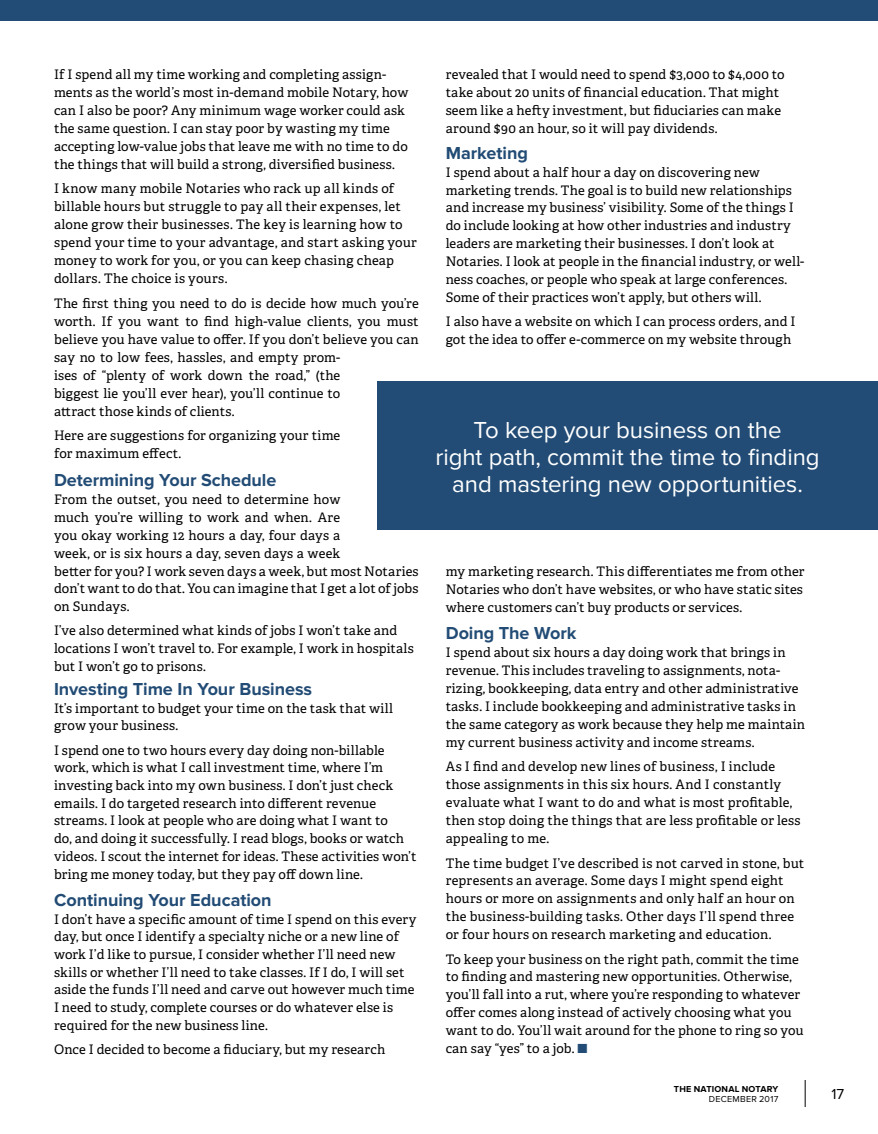
<style>
.page{position:relative;width:878px;height:1134px;background:#fff}
.page>*{position:absolute;margin:0;border:0;box-sizing:border-box;transform-origin:0 0}
.t1{font:24px/27px "Proxima Nova";letter-spacing:-.005em;color:#fff;text-align:center}
.t2{font:700 18px "Proxima Nova";letter-spacing:-.005em;color:#224c75}
.t3{font:15px "Proxima Nova";color:#000}
.t4{font:13.2px/17.9px "Adelle PE";letter-spacing:.01em;color:#000}
.t5{font:700 9px "Proxima Nova";letter-spacing:.025em;color:#000}
.t6{font:9px "Proxima Nova";letter-spacing:.03em;color:#000}
.s1{color:#224c75}
</style>
<div class="page">
<svg style="left:804px;top:1080px;width:1px;height:27px"></svg>
<div style="left:0;top:0;width:878px;height:21px;background:#224c75"></div>
<div style="left:377px;top:381px;width:501px;height:148px;background:#224c75"></div>
<p class="t4" style="left:54px;top:65px;width:356px">If I spend all my time working and completing assign&shy;ments as the world’s most in-demand mobile Notary, how can I also be poor? Any minimum wage worker could ask the same question. I can stay poor by wasting my time accepting low-value jobs that leave me with no time to do the things that will build a strong, diversified business.</p>
<p class="t4" style="left:54px;top:179px;width:364px">I know many mobile Notaries who rack up all kinds of billable hours but struggle to pay all their expenses, let alone grow their businesses. The key is learning how to spend your time to your advantage, and start asking your money to work for you, or you can keep chasing cheap dollars. The choice is yours.</p>
<p class="t4" style="left:54px;top:294px;width:366px">The first thing you need to do is decide how much you’re worth. If you want to find high-value clients, you must believe you have value to offer. If you don’t believe you can say no to low fees, hassles, and empty prom-<br>ises of “plenty of work down the road,” (the<br>biggest lie you’ll ever hear), you’ll continue to<br>attract those kinds of clients.</p>
<p class="t4" style="left:54px;top:426px;width:288px">Here are suggestions for organizing your time for maximum effect.</p>
<h2 class="t2" style="left:54px;top:469px;width:224px">Determining Your Schedule</h2>
<p class="t4" style="left:54px;top:490px;width:366px">From the outset, you need to determine how<br>much you’re willing to work and when. Are<br>you okay working 12 hours a day, four days a<br>week, or is six hours a day, seven days a week<br>better for you? I work seven days a week, but most Notaries don’t want to do that. You can imagine that I get a lot of jobs on Sundays.</p>
<p class="t4" style="left:54px;top:621px;width:361px">I’ve also determined what kinds of jobs I won’t take and locations I won’t travel to. For example, I work in hospitals but I won’t go to prisons.</p>
<h2 class="t2" style="left:54px;top:679px;width:260px">Investing Time In Your Business</h2>
<p class="t4" style="left:54px;top:699px;width:340px">It’s important to budget your time on the task that will grow your business.</p>
<p class="t4" style="left:54px;top:740px;width:364px">I spend one to two hours every day doing non-billable work, which is what I call investment time, where I’m investing back into my own business. I don’t just check emails. I do targeted research into different revenue streams. I look at people who are doing what I want to<br>do, and doing it successfully. I read blogs, books or watch videos. I scout the internet for ideas. These activities won’t bring me money today, but they pay off down line.</p>
<h2 class="t2" style="left:54px;top:890px;width:219px">Continuing Your Education</h2>
<p class="t4" style="left:54px;top:910px;width:364px">I don’t have a specific amount of time I spend on this every day, but once I identify a specialty niche or a new line of work I’d like to pursue, I consider whether I’ll need new skills or whether I’ll need to take classes. If I do, I will set aside the funds I’ll need and carve out however much time I need to study, complete courses or do whatever else is required for the new business line.</p>
<p class="t4" style="left:54px;top:1040px;width:333px">Once I decided to become a fiduciary, but my research</p>
<p class="t4" style="left:446px;top:65px;width:340px">revealed that I would need to spend $3,000 to $4,000 to take about 20 units of financial education. That might seem like a hefty investment, but fiduciaries can make around $90 an hour, so it will pay dividends.</p>
<h2 class="t2" style="left:446px;top:143px;width:84px">Marketing</h2>
<p class="t4" style="left:446px;top:163px;width:360px">I spend about a half hour a day on discovering new marketing trends. The goal is to build new relationships and increase my business’ visibility. Some of the things I do include looking at how other industries and industry leaders are marketing their businesses. I don’t look at Notaries. I look at people in the financial industry, or well&shy;ness coaches, or people who speak at large conferences.<br>Some of their practices won’t apply, but others will.</p>
<p class="t4" style="left:446px;top:312px;width:351px">I also have a website on which I can process orders, and I got the idea to offer e-commerce on my website through</p>
<h1 class="t1" style="left:435px;top:416px;width:385px">To keep your business on the<br>right path, commit the time to finding and mastering new opportunities.</h1>
<p class="t4" style="left:446px;top:562px;width:360px">my marketing research. This differentiates me from other<br>Notaries who don’t have websites, or who have static sites where customers can’t buy products or services.</p>
<h2 class="t2" style="left:446px;top:623px;width:132px">Doing The Work</h2>
<p class="t4" style="left:446px;top:643px;width:361px">I spend about six hours a day doing work that brings in revenue. This includes traveling to assignments, nota&shy;rizing, bookkeeping, data entry and other administrative tasks. I include bookkeeping and administrative tasks in the same category as work because they help me maintain my current business activity and income streams.</p>
<p class="t4" style="left:446px;top:757px;width:356px">As I find and develop new lines of business, I include those assignments in this six hours. And I constantly evaluate what I want to do and what is most profitable, then stop doing the things that are less profitable or less appealing to me.</p>
<p class="t4" style="left:446px;top:853px;width:360px">The time budget I’ve described is not carved in stone, but represents an average. Some days I might spend eight hours or more on assignments and only half an hour on the business-building tasks. Other days I’ll spend three or four hours on research marketing and education.</p>
<p class="t4" style="left:446px;top:949px;width:359px">To keep your business on the right path, commit the time to finding and mastering new opportunities. Otherwise, you’ll fall into a rut, where you’re responding to whatever offer comes along instead of actively choosing what you want to do. You’ll wait around for the phone to ring so you can say “yes” to a job. <span class="s1">■</span></p>
<p class="t5" style="left:674px;top:1083px;width:106px">THE NATIONAL NOTARY</p>
<p class="t6" style="left:708px;top:1094px;width:71px">DECEMBER 2017</p>
<p class="t3" style="left:831px;top:1085px;width:14px">17</p>
</div>
